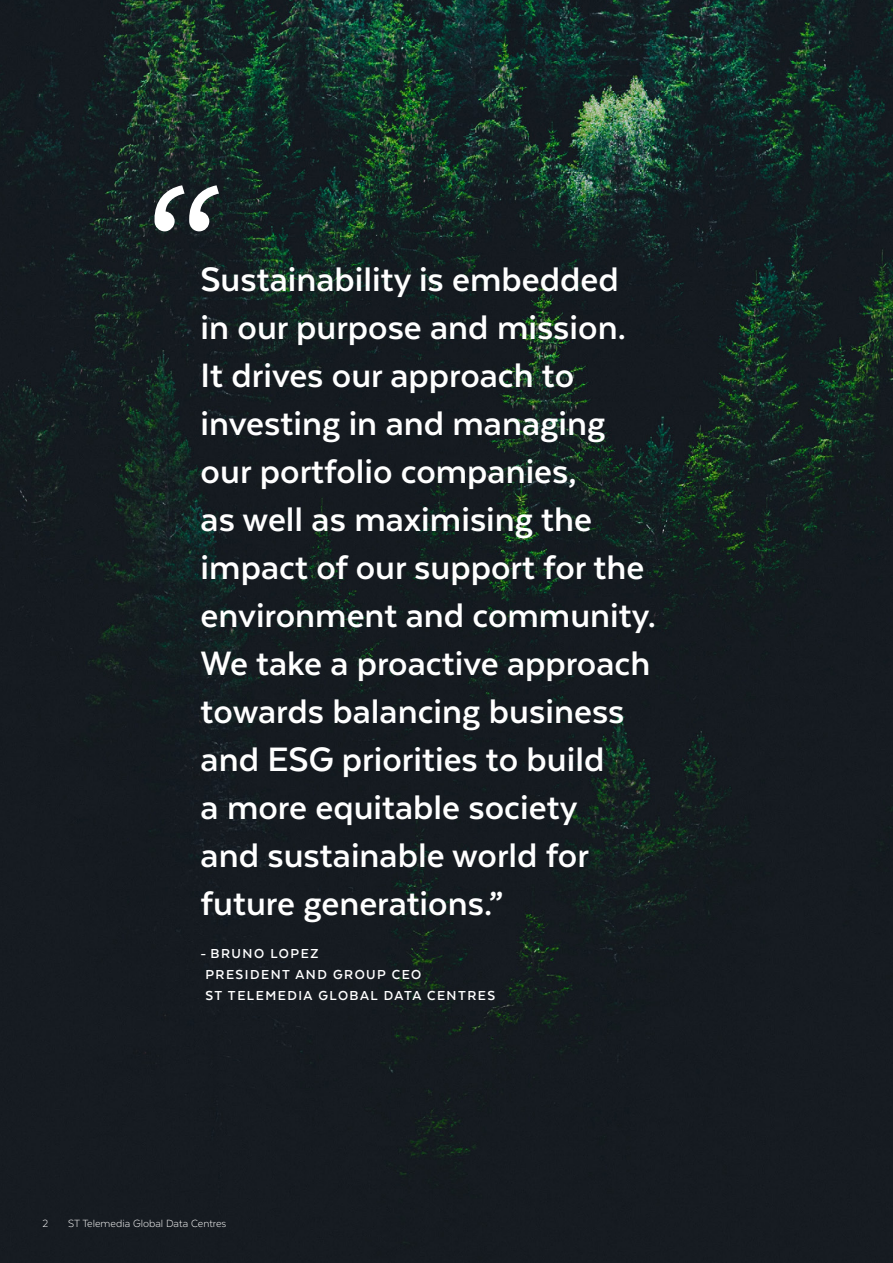
<style>
.page{position:relative;width:893px;height:1263px;background:#fff}
.page>*{position:absolute;margin:0;border:0;box-sizing:border-box;transform-origin:0 0}
.t1{font:242.4px "Texta";color:#fff}
.t2{font:700 39px/48px "Texta";color:#fff}
.t3{font:700 15px/21px "Texta";letter-spacing:.1em;color:#fff}
.t4{font:300 12px "Texta";color:#fff}
</style>
<div class="page">
<img style="left:0;top:0;width:893px;height:1263px">
<p class="t1" style="left:142px;top:134px;width:87px">“</p>
<p class="t2" style="left:201px;top:255px;width:457px">Sustainability is embedded in our purpose and mission.<br>It drives our approach to investing in and managing our portfolio companies,<br>as well as maximising the impact of our support for the environment and community.<br>We take a proactive approach towards balancing business and ESG priorities to build<br>a more equitable society<br>and sustainable world for future generations.”</p>
<p class="t3" style="left:205px;top:942px;width:291px;text-indent:-5px">- BRUNO LOPEZ<br>PRESIDENT AND GROUP CEO<br>ST TELEMEDIA GLOBAL DATA CENTRES</p>
<p class="t4" style="left:43px;top:1217px;width:7px">2</p>
<p class="t4" style="left:68px;top:1217px;width:160px">ST Telemedia Global Data Centres</p>
</div>
